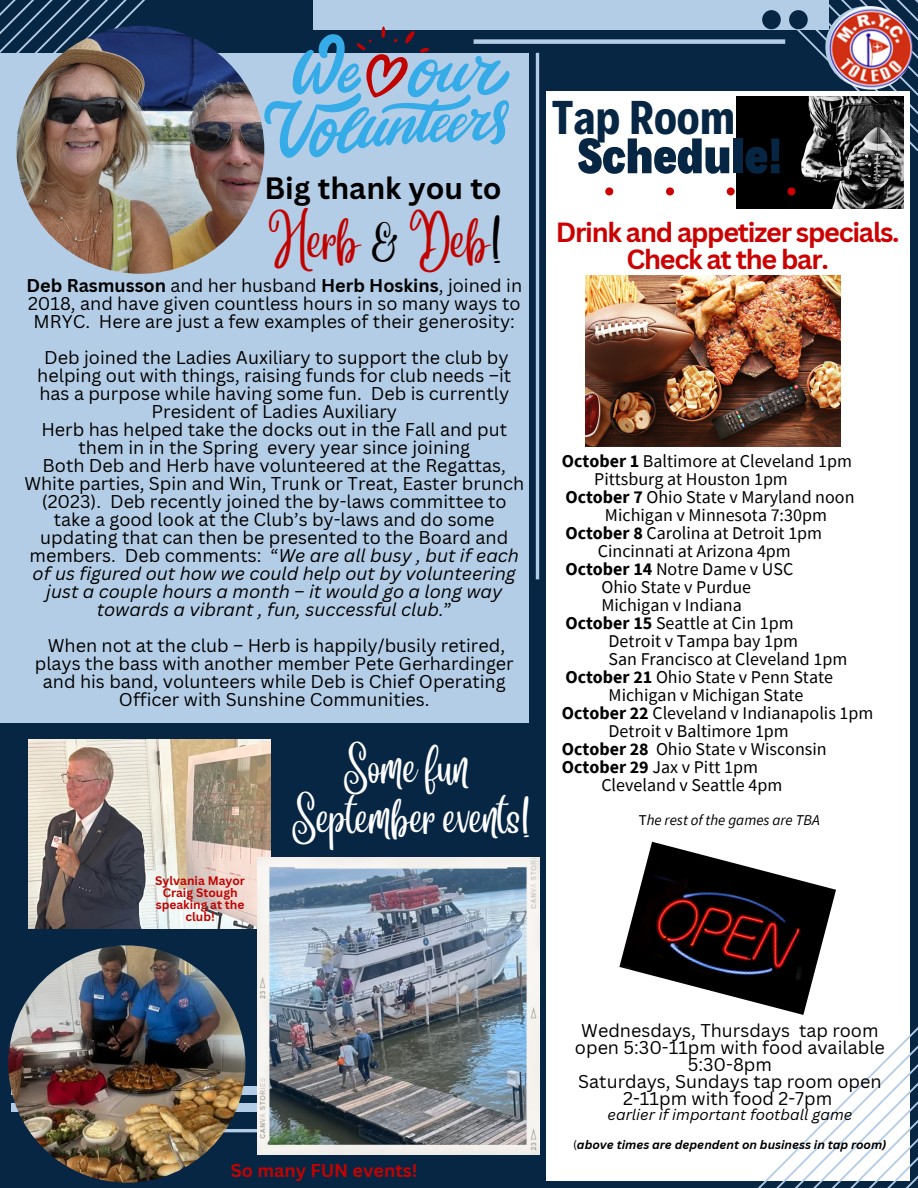
<style>
.page{position:relative;width:918px;height:1188px;background:#062644}
.page>*{position:absolute;margin:0;border:0;box-sizing:border-box;transform-origin:0 0}
.t1{font:900 50.4px "Decalotype";color:#062644}
.t2{font:700 48px "Decalotype";color:#062644}
.t3{font:42px "Angelina";color:#c00301}
.t4{font:36px "Angelina";letter-spacing:-.01em;color:#fff}
.t5{font:700 30px "Canva Sans";color:#000}
.t6{font:700 27px/27px "Canva Sans";letter-spacing:-.045em;color:#cc0101;text-align:center}
.t7{font:18px/18px "Canva Sans";color:#000;text-align:center}
.t8{font:18px "Source Sans Pro";color:#000}
.t9{font:700 18px "Canva Sans";color:#c00301}
.t10{font:italic 15px "Canva Sans";color:#000}
.t11{font:italic 15px "Source Sans Pro";color:#000}
.t12{font:italic 700 12px "Canva Sans";color:#000}
.t13{font:700 12px/12px "Canva Sans";color:#c00301;text-align:center}
.s1{color:#000}
.s2{font-weight:700}
.s3{font-style:italic}
.s4{font-style:normal}
.s5{font-weight:400;font-style:normal}
</style>
<div class="page">
<div style="left:0;top:53px;width:529px;height:669px;background:#b4cde6"></div>
<div style="left:474px;top:39px;width:311px;height:5px;background:#b4cde6"></div>
<div style="left:313px;top:0;width:516px;height:30px;background:#b4cde6"></div>
<svg style="left:0;top:0;width:167px;height:131px"></svg>
<div style="left:546px;top:92px;width:364px;height:1089px;background:#fff"></div>
<hr style="left:536px;top:53px;width:3px;height:526px;background:#b4cde6">
<img style="left:29px;top:739px;width:242px;height:189px">
<svg style="left:748px;top:0;width:170px;height:151px"></svg>
<svg style="left:825px;top:6px;width:82px;height:82px"></svg>
<div style="left:12px;top:1087px;width:399px;height:8px;background:#b4cde6"></div>
<svg style="left:758px;top:1027px;width:160px;height:161px"></svg>
<div style="left:12px;top:1104px;width:399px;height:8px;background:#b4cde6"></div>
<hr style="left:49px;top:1129px;width:410px;height:3px;background:#b4cde6">
<svg style="left:264px;top:26px;width:246px;height:132px"></svg>
<img style="left:736px;top:97px;width:168px;height:111px">
<svg style="left:605px;top:187px;width:8px;height:8px"></svg>
<svg style="left:666px;top:187px;width:8px;height:8px"></svg>
<svg style="left:727px;top:187px;width:8px;height:8px"></svg>
<svg style="left:787px;top:187px;width:8px;height:8px"></svg>
<img style="left:585px;top:275px;width:256px;height:171px">
<img style="left:619px;top:842px;width:217px;height:173px">
<img style="left:257px;top:857px;width:282px;height:297px">
<img style="left:8px;top:945px;width:237px;height:238px;border-radius:50%">
<img style="left:829px;top:6px;width:84px;height:84px;border-radius:50%">
<img style="left:16px;top:26px;width:248px;height:248px;border-radius:50%">
<p class="t5" style="left:264px;top:167px;width:239px">Big thank you to</p>
<p class="t3" style="left:272px;top:232px;width:231px">Herb <span class="s1">&amp;</span> Deb<span class="s1">!</span></p>
<p class="t7" style="left:27px;top:276px;width:497px"><span class="s2">Deb Rasmusson</span> and her husband <span class="s2">Herb Hoskins</span>, joined in<br>2018, and have given countless hours in so many ways to<br>MRYC. Here are just a few examples of their generosity:</p>
<p class="t7" style="left:37px;top:348px;width:475px">Deb joined the Ladies Auxiliary to support the club by helping out with things, raising funds for club needs –it has a purpose while having some fun. Deb is currently President of Ladies Auxiliary</p>
<p class="t7" style="left:41px;top:420px;width:467px">Herb has helped take the docks out in the Fall and put them in in the Spring every year since joining</p>
<p class="t7" style="left:24px;top:456px;width:501px">Both Deb and Herb have volunteered at the Regattas, White parties, Spin and Win, Trunk or Treat, Easter brunch (2023). Deb recently joined the by-laws committee to take a good look at the Club’s by-laws and do some updating that can then be presented to the Board and members. Deb comments: “<span class="s3">We are all busy , but if each of us figured out how we could help out by volunteering just a couple hours a month – it would go a long way towards a vibrant , fun, successful club.</span>”</p>
<p class="t7" style="left:35px;top:636px;width:480px">When not at the club – Herb is happily/busily retired, plays the bass with another member Pete Gerhardinger and his band, volunteers while Deb is Chief Operating Officer with Sunshine Communities.</p>
<p class="t13" style="left:155px;top:874px;width:91px">Sylvania Mayor<br>Craig Stough speaking at the club!</p>
<p class="t4" style="left:344px;top:761px;width:127px">Some fun</p>
<p class="t4" style="left:293px;top:810px;width:239px">September events!</p>
<p class="t2" style="left:552px;top:86px;width:185px">Tap Room</p>
<p class="t1" style="left:578px;top:122px;width:206px">Schedule!</p>
<p class="t6" style="left:556px;top:218px;width:345px">Drink and appetizer specials.<br>Check at the bar.</p>
<p class="t8" style="left:562px;top:449px;width:292px"><span class="s2">October 1</span> Baltimore at Cleveland 1pm</p>
<p class="t8" style="left:594px;top:467px;width:195px">Pittsburg at Houston 1pm</p>
<p class="t8" style="left:565px;top:485px;width:291px"><span class="s2">October 7</span> Ohio State v Maryland noon</p>
<p class="t8" style="left:605px;top:503px;width:223px">Michigan v Minnesota 7:30pm</p>
<p class="t8" style="left:565px;top:521px;width:258px"><span class="s2">October 8</span> Carolina at Detroit 1pm</p>
<p class="t8" style="left:598px;top:539px;width:195px">Cincinnati at Arizona 4pm</p>
<p class="t8" style="left:565px;top:557px;width:229px"><span class="s2">October 14</span> Notre Dame v USC</p>
<p class="t8" style="left:601px;top:575px;width:151px">Ohio State v Purdue</p>
<p class="t8" style="left:601px;top:593px;width:142px">Michigan v Indiana</p>
<p class="t8" style="left:565px;top:611px;width:230px"><span class="s2">October 15</span> Seattle at Cin 1pm</p>
<p class="t8" style="left:609px;top:629px;width:191px">Detroit v Tampa bay 1pm</p>
<p class="t8" style="left:609px;top:647px;width:240px">San Francisco at Cleveland 1pm</p>
<p class="t8" style="left:565px;top:665px;width:269px"><span class="s2">October 21</span> Ohio State v Penn State</p>
<p class="t8" style="left:609px;top:683px;width:196px">Michigan v Michigan State</p>
<p class="t8" style="left:562px;top:701px;width:313px"><span class="s2">October 22</span> Cleveland v Indianapolis 1pm</p>
<p class="t8" style="left:609px;top:719px;width:182px">Detroit v Baltimore 1pm</p>
<p class="t8" style="left:562px;top:737px;width:266px"><span class="s2">October 28</span> Ohio State v Wisconsin</p>
<p class="t8" style="left:562px;top:755px;width:198px"><span class="s2">October 29</span> Jax v Pitt 1pm</p>
<p class="t8" style="left:601px;top:773px;width:182px">Cleveland v Seattle 4pm</p>
<p class="t11" style="left:639px;top:810px;width:183px"><span class="s4">T</span>he rest of the games are TBA</p>
<p class="t9" style="left:231px;top:1158px;width:188px">So many FUN events!</p>
<p class="t7" style="left:575px;top:1021px;width:311px;line-height:17px">Wednesdays, Thursdays tap room open 5:30-11pm with food available<br>5:30-8pm</p>
<p class="t7" style="left:578px;top:1072px;width:305px;line-height:17px">Saturdays, Sundays tap room open<br>2-11pm with food 2-7pm</p>
<p class="t10" style="left:607px;top:1104px;width:246px">earlier if important football game</p>
<p class="t12" style="left:573px;top:1136px;width:315px"><span class="s5">(</span>above times are dependent on business in tap room)</p>
</div>
